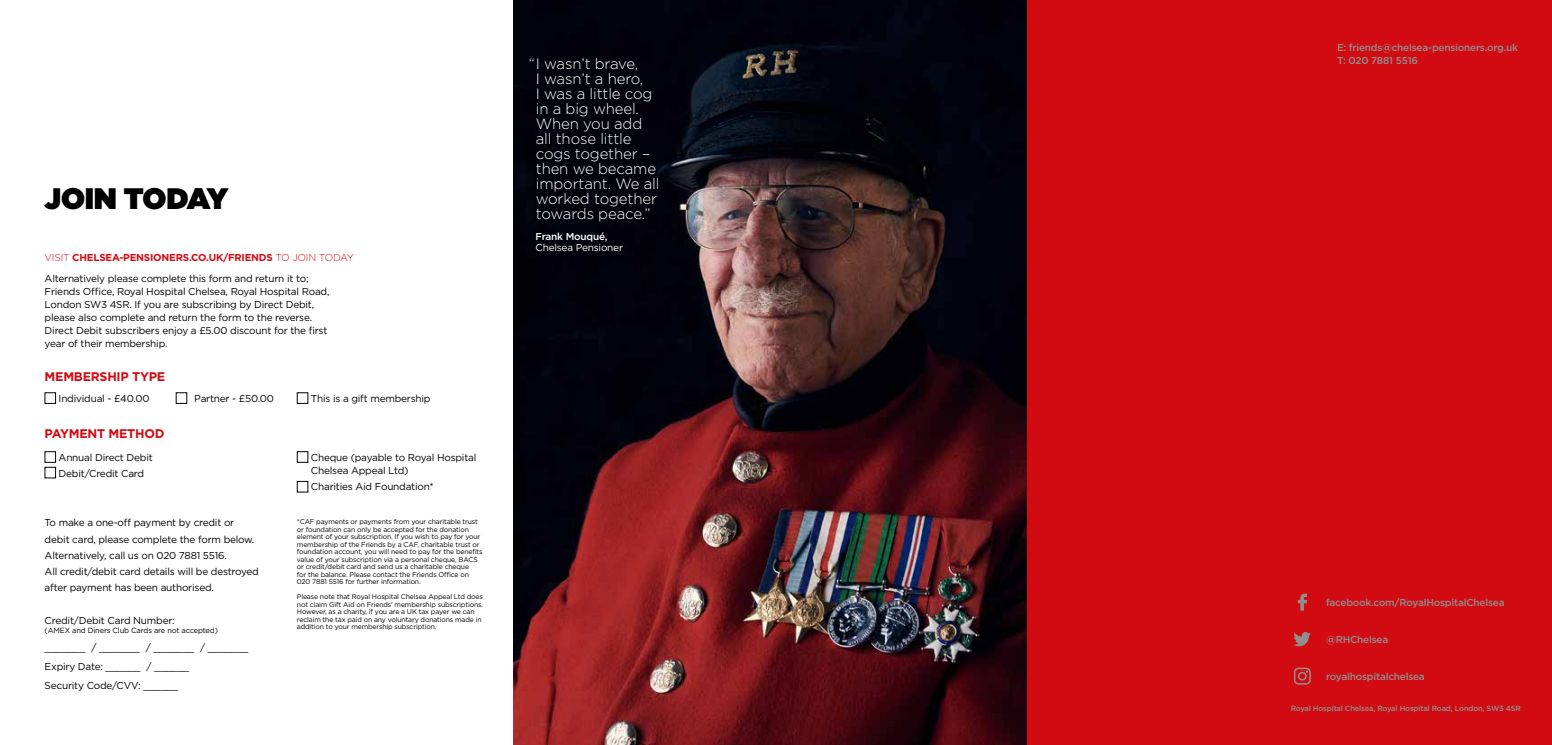
<style>
.page{position:relative;width:1552px;height:745px;background:#fff}
.page>*{position:absolute;margin:0;border:0;box-sizing:border-box;transform-origin:0 0}
.t1{font:900 29.62px "Gotham";letter-spacing:-.01em;color:#000}
.t2{font:300 15px/15px "Gotham";letter-spacing:-.01em;color:#fff}
.t3{font:700 12.5px "Gotham";letter-spacing:-.02em;color:#d20a11}
.t4{font:10px/16.2px "Gotham";letter-spacing:-.02em;color:#000}
.t5{font:500 10px/13.8px "Gotham";letter-spacing:-.02em;color:#8e9090}
.t6{font:10px "Gotham";letter-spacing:-.02em;color:#fff}
.t7{font:500 10px "Gotham";letter-spacing:-.02em;color:#fff}
.t8{font:500 7.5px "Gotham";letter-spacing:-.02em;color:#8e9090}
.t9{font:7.5px "Gotham";letter-spacing:-.02em;color:#000}
.t10{font:6.88px/7.5px "Gotham";letter-spacing:-.02em;color:#000}
.s1{font-weight:300;color:#d20a11}
.s2{font-weight:700;color:#d20a11}
</style>
<div class="page">
<img style="left:514px;top:0;width:514px;height:744px">
<div style="left:45px;top:466px;width:11px;height:12px;border:1px solid #000"></div>
<div style="left:45px;top:451px;width:11px;height:11px;border:1px solid #000"></div>
<div style="left:297px;top:481px;width:11px;height:11px;border:1px solid #000"></div>
<div style="left:297px;top:451px;width:11px;height:11px;border:1px solid #000"></div>
<div style="left:45px;top:392px;width:11px;height:11px;border:1px solid #000"></div>
<div style="left:1028px;top:0;width:524px;height:744px;background:#d20a11"></div>
<svg style="left:1293px;top:632px;width:18px;height:14px"></svg>
<svg style="left:1294px;top:667px;width:17px;height:17px"></svg>
<svg style="left:1298px;top:593px;width:9px;height:17px"></svg>
<h1 class="t1" style="left:45px;top:181px;width:185px">JOIN TODAY</h1>
<p class="t4" style="left:45px;top:247px;width:311px;line-height:20.2px"><span class="s1">VISIT</span> <span class="s2">CHELSEA-PENSIONERS.CO.UK/FRIENDS</span> <span class="s1">TO JOIN TODAY<br></span>Alternatively please complete this form and return it to;</p>
<p class="t4" style="left:45px;top:284px;width:286px;line-height:13.1px">Friends Office, Royal Hospital Chelsea, Royal Hospital Road, London SW3 4SR. If you are subscribing by Direct Debit, please also complete and return the form to the reverse.<br>Direct Debit subscribers enjoy a £5.00 discount for the first year of their membership.</p>
<p class="t3" style="left:45px;top:368px;width:122px">MEMBERSHIP TYPE</p>
<p class="t4" style="left:59px;top:390px;width:93px">Individual - £40.00</p>
<p class="t4" style="left:194px;top:390px;width:81px">Partner - £50.00</p>
<p class="t4" style="left:311px;top:390px;width:121px">This is a gift membership</p>
<p class="t3" style="left:45px;top:425px;width:121px">PAYMENT METHOD</p>
<p class="t4" style="left:59px;top:449px;width:96px">Annual Direct Debit<br>Debit/Credit Card</p>
<p class="t4" style="left:45px;top:514px;width:216px">To make a one-off payment by credit or debit card, please complete the form below.<br>Alternatively, call us on 020 7881 5516.<br>All credit/debit card details will be destroyed after payment has been authorised.</p>
<p class="t4" style="left:45px;top:611px;width:132px">Credit/Debit Card Number:</p>
<p class="t9" style="left:45px;top:624px;width:175px">(AMEX and Diners Club Cards are not accepted)</p>
<p class="t4" style="left:45px;top:637px;width:205px;line-height:18.8px">_______ / _______ / _______ / _______<br>Expiry Date: ______ / ______<br>Security Code/CVV: ______</p>
<p class="t4" style="left:311px;top:451px;width:167px;line-height:12.5px">Cheque (payable to Royal Hospital<br>Chelsea Appeal Ltd)</p>
<p class="t4" style="left:311px;top:477px;width:124px">Charities Aid Foundation*</p>
<p class="t10" style="left:297px;top:517px;width:187px">*CAF payments or payments from your charitable trust or foundation can only be accepted for the donation element of your subscription. If you wish to pay for your membership of the Friends by a CAF, charitable trust or foundation account, you will need to pay for the benefits value of your subscription via a personal cheque, BACS or credit/debit card and send us a charitable cheque<br>for the balance. Please contact the Friends Office on 020 7881 5516 for further information.</p>
<p class="t10" style="left:297px;top:592px;width:188px">Please note that Royal Hospital Chelsea Appeal Ltd does not claim Gift Aid on Friends' membership subscriptions.<br>However, as a charity, if you are a UK tax payer we can reclaim the tax paid on any voluntary donations made in addition to your membership subscription.</p>
<h2 class="t2" style="left:536px;top:55px;width:125px;text-indent:-7px">“I wasn’t brave,<br>I wasn’t a hero,<br>I was a little cog in a big wheel.<br>When you add all those little cogs together – then we became important. We all worked together towards peace.”</h2>
<p class="t7" style="left:536px;top:229px;width:73px">Frank Mouqué,</p>
<p class="t6" style="left:536px;top:241px;width:89px">Chelsea Pensioner</p>
<p class="t5" style="left:1337px;top:40px;width:182px">E: friends@chelsea-pensioners.org.uk<br>T: 020 7881 5516</p>
<p class="t5" style="left:1326px;top:594px;width:180px">facebook.com/RoyalHospitalChelsea</p>
<p class="t5" style="left:1326px;top:631px;width:64px">@RHChelsea</p>
<p class="t5" style="left:1326px;top:668px;width:100px">royalhospitalchelsea</p>
<p class="t8" style="left:1291px;top:703px;width:232px">Royal Hospital Chelsea, Royal Hospital Road, London, SW3 4SR</p>
</div>
